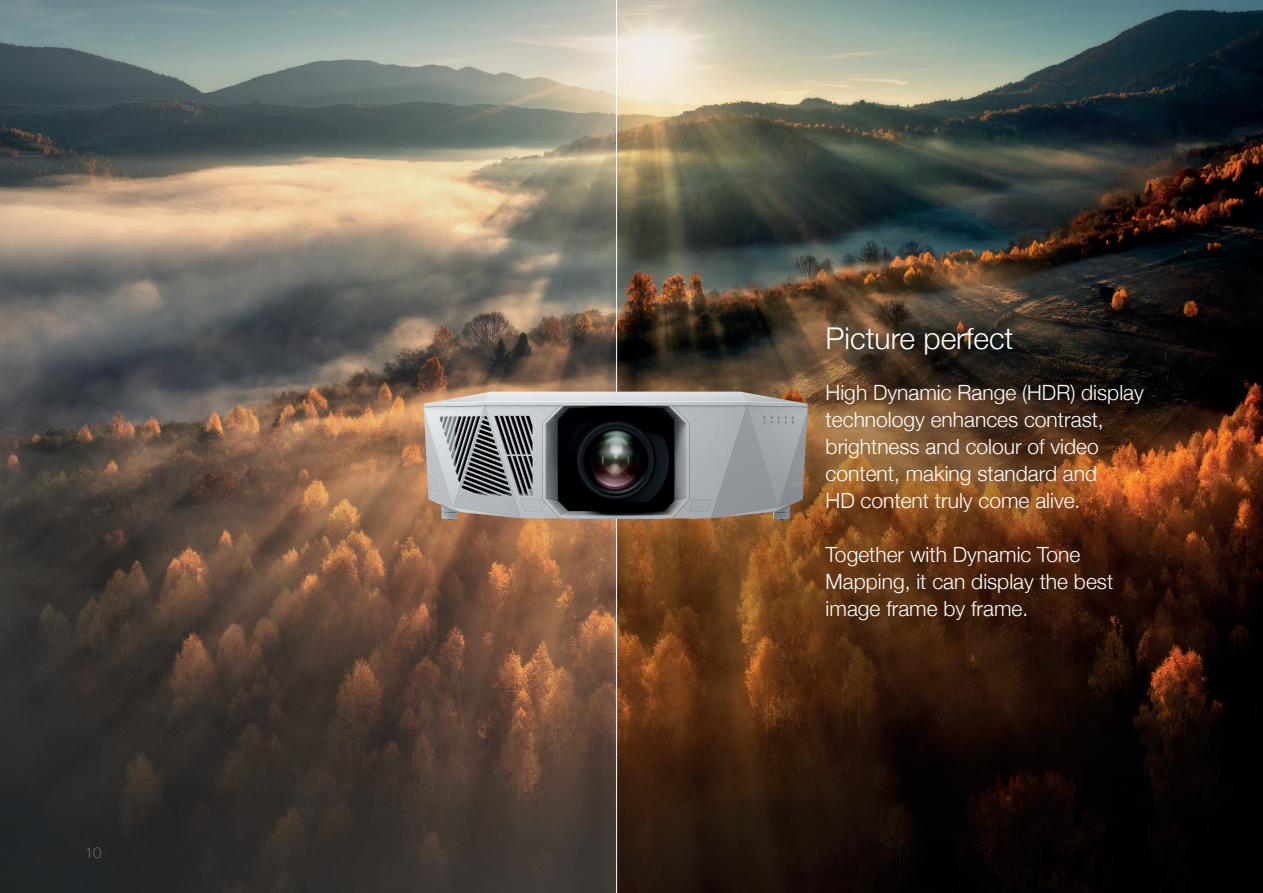
<style>
.page{position:relative;width:1263px;height:893px;background:#fff}
.page>*{position:absolute;margin:0;border:0;box-sizing:border-box;transform-origin:0 0}
.Secondary_header{font:300 30px "Helvetica Neue";color:#fff}
.Intro_white{font:300 21px/27px "Helvetica Neue";color:#fff}
.t1{font:100 15px "Helvetica Neue";color:#a17c67}
</style>
<div class="page">
<img style="left:0;top:0;width:1263px;height:893px">
<hr style="left:616px;top:0;width:1px;height:893px;background:#fff">
<img style="left:424px;top:392px;width:384px;height:128px">
<p class="t1" style="left:85px;top:841px;width:18px">10</p>
<p class="Secondary_header" style="left:826px;top:314px;width:189px">Picture perfect</p>
<p class="Intro_white" style="left:826px;top:377px;width:320px">High Dynamic Range (HDR) display technology enhances contrast, brightness and colour of video content, making standard and<br>HD content truly come alive.</p>
<p class="Intro_white" style="left:826px;top:539px;width:289px">Together with Dynamic Tone<br>Mapping, it can display the best image frame by frame.</p>
</div>
